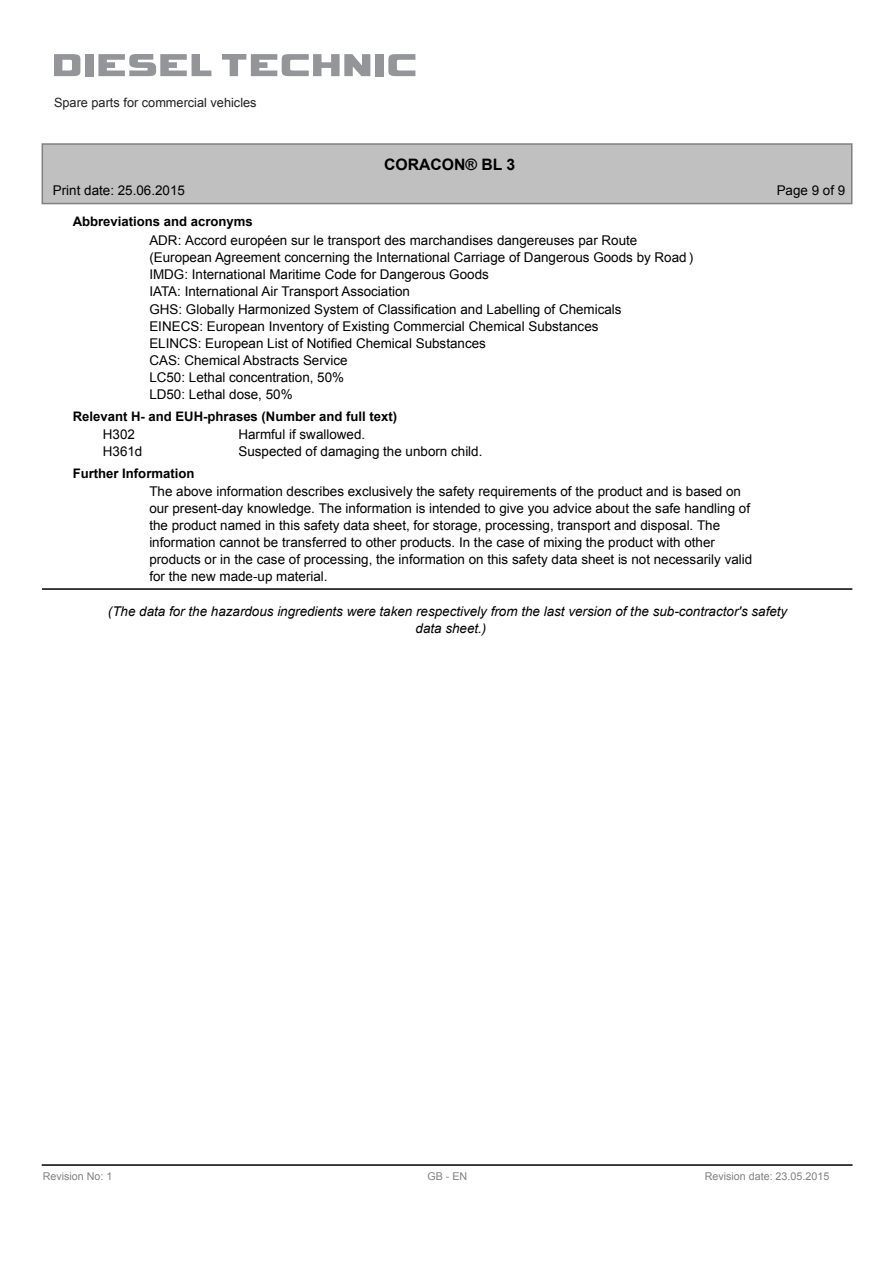
<style>
.page{position:relative;width:893px;height:1263px;background:#fff}
.page>*{position:absolute;margin:0;border:0;box-sizing:border-box;transform-origin:0 0}
.t1{font:700 15.75px "Arial";color:#000}
.t2{font:13.35px/17.1px "Arial";color:#000}
.t3{font:italic 13.35px/17.2px "Arial";color:#000;text-align:center}
.t4{font:700 13.2px "Arial";color:#000}
.t5{font:12.75px "Arial";color:#231f20}
.t6{font:10.8px "Arial";color:#808080}
</style>
<div class="page">
<div style="left:42px;top:144px;width:810px;height:60px;background:#c0c0c0"></div>
<div style="left:42px;top:143px;width:810px;height:61px;border:2px solid #808080"></div>
<hr style="left:43px;top:588px;width:809px;height:2px;background:#000">
<hr style="left:42px;top:1164px;width:810px;height:2px;background:#000">
<svg style="left:54px;top:54px;width:26px;height:22px"></svg>
<div style="left:85px;top:54px;width:8px;height:22px;background:#939598"></div>
<svg style="left:98px;top:54px;width:113px;height:22px"></svg>
<svg style="left:222px;top:54px;width:148px;height:22px"></svg>
<div style="left:375px;top:54px;width:9px;height:22px;background:#939598"></div>
<svg style="left:388px;top:54px;width:27px;height:22px"></svg>
<p class="t5" style="left:54px;top:94px;width:204px">Spare parts for commercial vehicles</p>
<p class="t1" style="left:384px;top:154px;width:133px">CORACON® BL 3</p>
<p class="t2" style="left:53px;top:182px;width:134px">Print date: 25.06.2015</p>
<p class="t2" style="left:777px;top:182px;width:70px">Page 9 of 9</p>
<p class="t4" style="left:73px;top:212px;width:182px">Abbreviations and acronyms</p>
<p class="t2" style="left:149px;top:232px;width:545px">ADR: Accord européen sur le transport des marchandises dangereuses par Route (European Agreement concerning the International Carriage of Dangerous Goods by Road )<br>IMDG: International Maritime Code for Dangerous Goods<br>IATA: International Air Transport Association<br>GHS: Globally Harmonized System of Classification and Labelling of Chemicals<br>EINECS: European Inventory of Existing Commercial Chemical Substances<br>ELINCS: European List of Notified Chemical Substances<br>CAS: Chemical Abstracts Service<br>LC50: Lethal concentration, 50%<br>LD50: Lethal dose, 50%</p>
<p class="t4" style="left:73px;top:407px;width:326px">Relevant H- and EUH-phrases (Number and full text)</p>
<p class="t2" style="left:103px;top:425px;width:34px">H302</p>
<p class="t2" style="left:238px;top:425px;width:128px">Harmful if swallowed.</p>
<p class="t2" style="left:103px;top:442px;width:41px">H361d</p>
<p class="t2" style="left:238px;top:442px;width:246px">Suspected of damaging the unborn child.</p>
<p class="t2" style="left:149px;top:482px;width:604px">The above information describes exclusively the safety requirements of the product and is based on our present-day knowledge. The information is intended to give you advice about the safe handling of the product named in this safety data sheet, for storage, processing, transport and disposal. The information cannot be transferred to other products. In the case of mixing the product with other products or in the case of processing, the information on this safety data sheet is not necessarily valid for the new made-up material.</p>
<p class="t4" style="left:73px;top:464px;width:123px">Further Information</p>
<p class="t3" style="left:108px;top:603px;width:681px">(The data for the hazardous ingredients were taken respectively from the last version of the sub-contractor's safety data sheet.)</p>
<p class="t6" style="left:43px;top:1169px;width:71px">Revision No: 1</p>
<p class="t6" style="left:427px;top:1169px;width:41px">GB - EN</p>
<p class="t6" style="left:705px;top:1169px;width:126px">Revision date: 23.05.2015</p>
</div>
